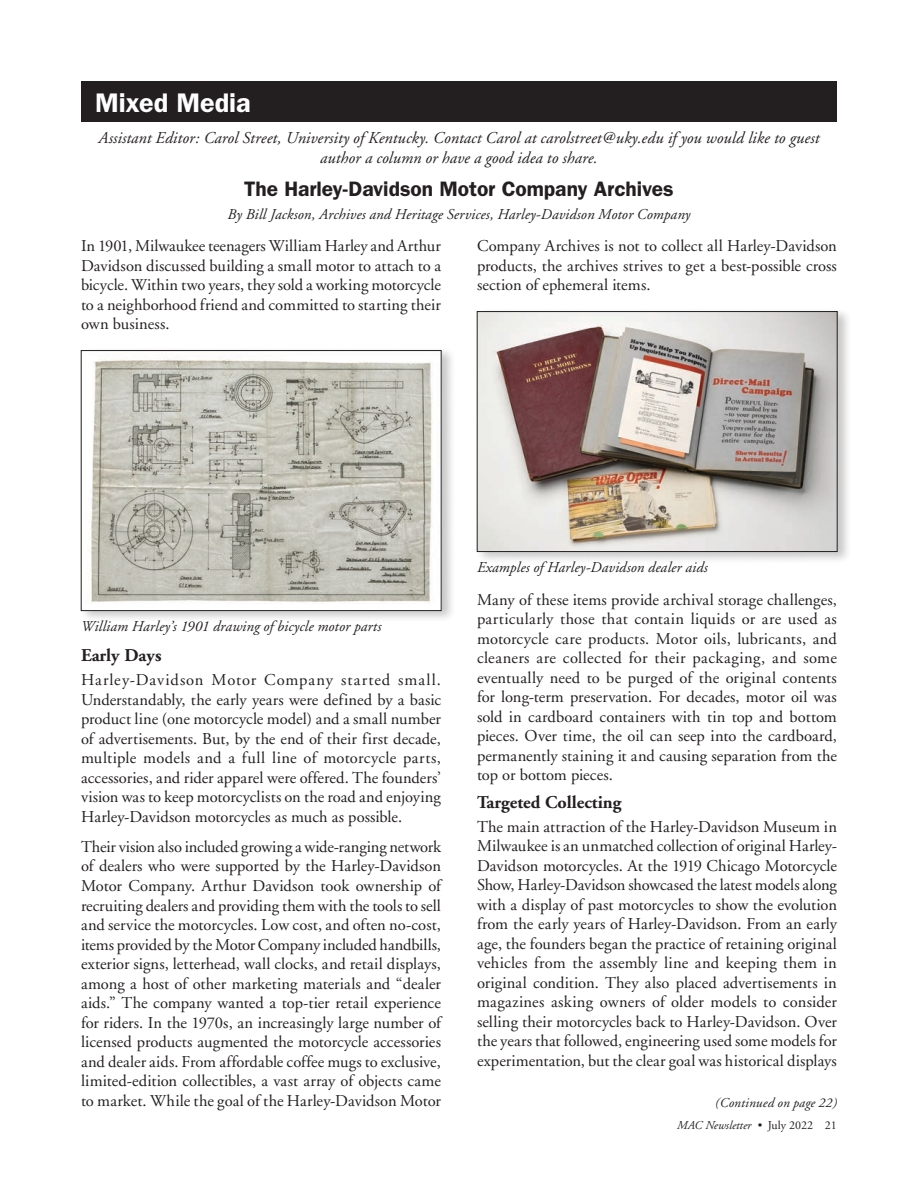
<style>
.page{position:relative;width:918px;height:1188px;background:#fff}
.page>*{position:absolute;margin:0;border:0;box-sizing:border-box;transform-origin:0 0}
.Page_head{font:600 27px "ITC Franklin Gothic Std";letter-spacing:-.005em;color:#fff}
.Big_Article_Headline{font:600 21px "ITC Franklin Gothic Std";letter-spacing:-.005em;color:#231f20}
.Bold_Subhead{font:700 18px "Adobe Garamond";color:#231f20}
.Body_Text_2021{font:16.5px/19.5px "Adobe Garamond";letter-spacing:.005em;color:#231f20;text-align:justify}
.Center_Italic_Text_2{font:italic 16.5px/19.5px "Adobe Garamond";letter-spacing:.005em;color:#231f20;text-align:center}
.Photo_Credits{font:italic 15px "Adobe Garamond";letter-spacing:.01em;color:#231f20}
.Art_Author_2021_span{font:italic 15px "Adobe Garamond";letter-spacing:.005em;color:#231f20}
.Continued{font:italic 13.5px "Adobe Garamond";letter-spacing:.01em;color:#231f20}
.t1{font:italic 12px "Adobe Garamond";color:#231f20}
.s1{font-style:normal}
</style>
<div class="page">
<div style="left:79px;top:346px;width:377px;height:277px;background:#231f20;opacity:.25"></div>
<img style="left:83px;top:352px;width:356px;height:257px">
<div style="left:81px;top:350px;width:360px;height:261px;border:1px solid #231f20"></div>
<div style="left:475px;top:307px;width:377px;height:257px;background:#231f20;opacity:.25"></div>
<img style="left:479px;top:313px;width:356px;height:237px">
<div style="left:477px;top:311px;width:360px;height:241px;border:1px solid #231f20"></div>
<div style="left:81px;top:81px;width:756px;height:41px;background:#231f20"></div>
<p class="Page_head" style="left:95px;top:86px;width:157px">Mixed Media</p>
<p class="Center_Italic_Text_2" style="left:99px;top:129px;width:722px">Assistant Editor: Carol Street, University of Kentucky. Contact Carol at carolstreet@uky.edu if you would like to guest author a column or have a good idea to share.</p>
<p class="Big_Article_Headline" style="left:244px;top:176px;width:431px">The Harley-Davidson Motor Company Archives</p>
<p class="Art_Author_2021_span" style="left:228px;top:206px;width:464px">By Bill Jackson, Archives and Heritage Services, Harley-Davidson Motor Company</p>
<p class="Body_Text_2021" style="left:81px;top:237px;width:362px">In 1901, Milwaukee teenagers William Harley and Arthur Davidson discussed building a small motor to attach to a bicycle. Within two years, they sold a working motorcycle to a neighborhood friend and committed to starting their own business.</p>
<p class="Body_Text_2021" style="left:477px;top:237px;width:361px">Company Archives is not to collect all Harley-Davidson products, the archives strives to get a best-possible cross section of ephemeral items.</p>
<p class="Photo_Credits" style="left:81px;top:618px;width:302px">William Harley’s 1901 drawing of bicycle motor parts</p>
<p class="Bold_Subhead" style="left:81px;top:646px;width:82px">Early Days</p>
<p class="Body_Text_2021" style="left:81px;top:671px;width:362px">Harley-Davidson Motor Company started small.<br>Understandably, the early years were defined by a basic product line (one motorcycle model) and a small number of advertisements. But, by the end of their first decade, multiple models and a full line of motorcycle parts, accessories, and rider apparel were offered. The founders’ vision was to keep motorcyclists on the road and enjoying Harley-Davidson motorcycles as much as possible.</p>
<p class="Body_Text_2021" style="left:81px;top:837px;width:362px">Their vision also included growing a wide-ranging network of dealers who were supported by the Harley-Davidson Motor Company. Arthur Davidson took ownership of recruiting dealers and providing them with the tools to sell and service the motorcycles. Low cost, and often no-cost, items provided by the Motor Company included handbills, exterior signs, letterhead, wall clocks, and retail displays, among a host of other marketing materials and “dealer aids.” The company wanted a top-tier retail experience for riders. In the 1970s, an increasingly large number of licensed products augmented the motorcycle accessories and dealer aids. From affordable coffee mugs to exclusive, limited-edition collectibles, a vast array of objects came to market. While the goal of the Harley-Davidson Motor</p>
<p class="Photo_Credits" style="left:477px;top:559px;width:232px">Examples of Harley-Davidson dealer aids</p>
<p class="Body_Text_2021" style="left:477px;top:590px;width:362px">Many of these items provide archival storage challenges, particularly those that contain liquids or are used as motorcycle care products. Motor oils, lubricants, and cleaners are collected for their packaging, and some eventually need to be purged of the original contents for long-term preservation. For decades, motor oil was sold in cardboard containers with tin top and bottom pieces. Over time, the oil can seep into the cardboard, permanently staining it and causing separation from the top or bottom pieces.</p>
<p class="Bold_Subhead" style="left:477px;top:793px;width:146px">Targeted Collecting</p>
<p class="Body_Text_2021" style="left:477px;top:817px;width:362px">The main attraction of the Harley-Davidson Museum in Milwaukee is an unmatched collection of original Harley-Davidson motorcycles. At the 1919 Chicago Motorcycle Show, Harley-Davidson showcased the latest models along with a display of past motorcycles to show the evolution from the early years of Harley-Davidson. From an early age, the founders began the practice of retaining original vehicles from the assembly line and keeping them in original condition. They also placed advertisements in magazines asking owners of older models to consider selling their motorcycles back to Harley-Davidson. Over the years that followed, engineering used some models for experimentation, but the clear goal was historical displays</p>
<p class="Continued" style="left:715px;top:1096px;width:123px">(Continued on page 22)</p>
<p class="t1" style="left:677px;top:1119px;width:161px">MAC Newsletter • <span class="s1">July 2022 21</span></p>
</div>
